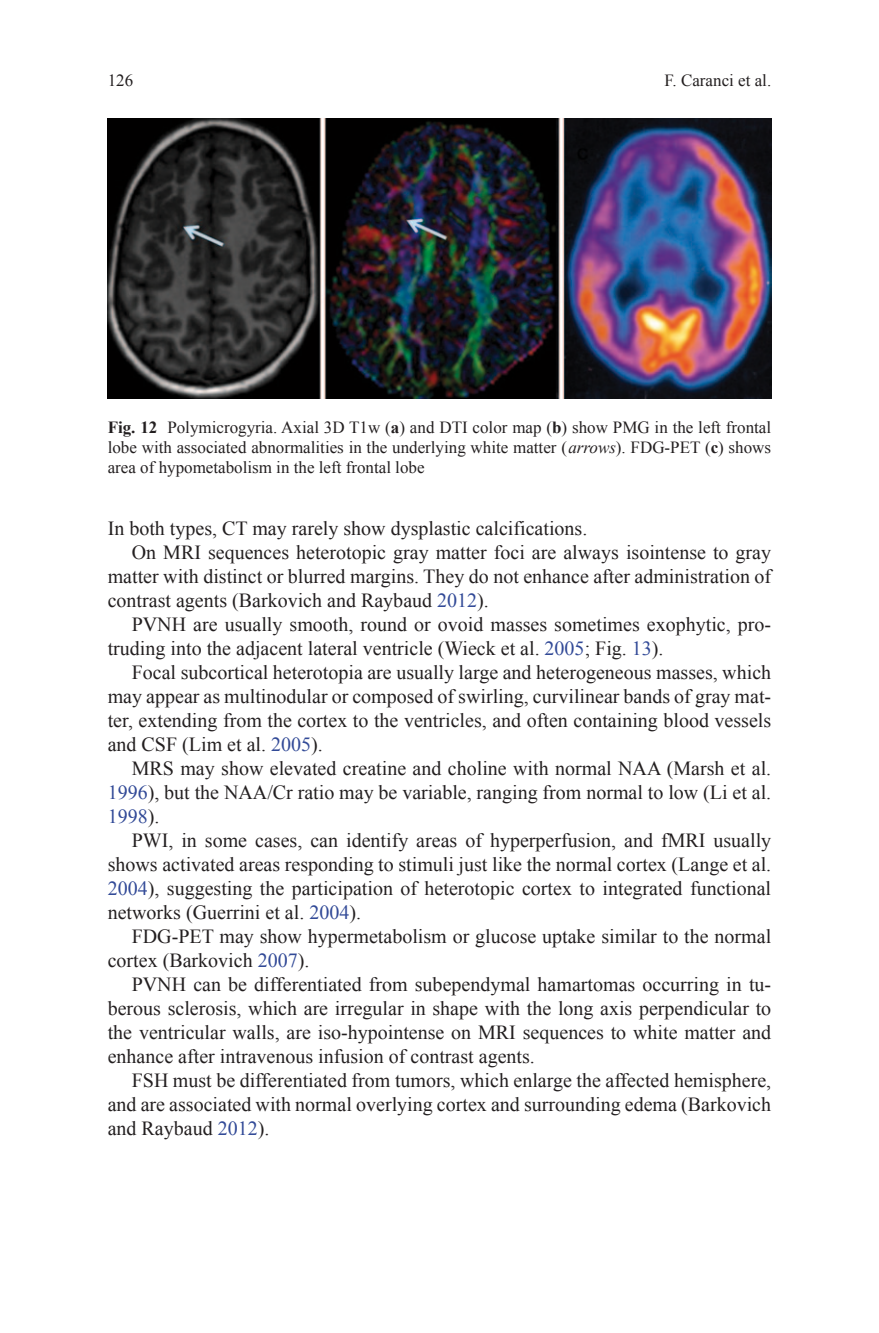
<style>
.page{position:relative;width:879px;height:1333px;background:#fff}
.page>*{position:absolute;margin:0;border:0;box-sizing:border-box;transform-origin:0 0}
.t1{font:20px "Times New Roman";color:#231f20}
.t2{font:20px "Times New Roman";color:#324a97}
.t3{font:17px/20px "Times New Roman";color:#231f20;text-align:justify}
.s1{font-weight:700}
.s2{font-style:italic}
.s3{color:#324a97}
.s4{color:#231f20}
</style>
<div class="page">
<img style="left:108px;top:118px;width:663px;height:280px">
<p class="t3" style="left:108px;top:70px;width:27px">126</p>
<p class="t3" style="left:664px;top:70px;width:108px">F. Caranci et al.</p>
<p class="t3" style="left:108px;top:417px;width:665px"><span class="s1">Fig. 12</span> Polymicrogyria. Axial 3D T1w (<span class="s1">a</span>) and DTI color map (<span class="s1">b</span>) show PMG in the left frontal lobe with associated abnormalities in the underlying white matter ( <span class="s2">arrows</span>). FDG-PET (<span class="s1">c</span>) shows area of hypometabolism in the left frontal lobe</p>
<p class="t1" style="left:108px;top:515px;width:481px">In both types, CT may rarely show dysplastic calcifications.</p>
<p class="t1" style="left:132px;top:539px;width:641px">On MRI sequences heterotopic gray matter foci are always isointense to gray</p>
<p class="t1" style="left:108px;top:563px;width:665px">matter with distinct or blurred margins. They do not enhance after administration of</p>
<p class="t1" style="left:108px;top:587px;width:382px">contrast agents (Barkovich and Raybaud <span class="s3">2012</span>).</p>
<p class="t1" style="left:132px;top:611px;width:641px">PVNH are usually smooth, round or ovoid masses sometimes exophytic, pro-</p>
<p class="t1" style="left:108px;top:635px;width:557px">truding into the adjacent lateral ventricle (Wieck et al. <span class="s3">2005</span>; Fig. <span class="s3">13</span>).</p>
<p class="t1" style="left:132px;top:659px;width:641px">Focal subcortical heterotopia are usually large and heterogeneous masses, which</p>
<p class="t1" style="left:108px;top:683px;width:665px">may appear as multinodular or composed of swirling, curvilinear bands of gray mat-</p>
<p class="t1" style="left:108px;top:707px;width:665px">ter, extending from the cortex to the ventricles, and often containing blood vessels</p>
<p class="t1" style="left:108px;top:731px;width:216px">and CSF (Lim et al. <span class="s3">2005</span>).</p>
<p class="t1" style="left:132px;top:755px;width:641px">MRS may show elevated creatine and choline with normal NAA (Marsh et al.</p>
<p class="t1" style="left:108px;top:779px;width:665px"><span class="s3">1996</span>), but the NAA/Cr ratio may be variable, ranging from normal to low (Li et al.</p>
<p class="t2" style="left:108px;top:803px;width:53px">1998<span class="s4">).</span></p>
<p class="t1" style="left:132px;top:827px;width:641px">PWI, in some cases, can identify areas of hyperperfusion, and fMRI usually</p>
<p class="t1" style="left:108px;top:851px;width:665px">shows activated areas responding to stimuli just like the normal cortex (Lange et al.</p>
<p class="t1" style="left:108px;top:875px;width:665px"><span class="s3">2004</span>), suggesting the participation of heterotopic cortex to integrated functional</p>
<p class="t1" style="left:108px;top:899px;width:255px">networks (Guerrini et al. <span class="s3">2004</span>).</p>
<p class="t1" style="left:132px;top:923px;width:641px">FDG-PET may show hypermetabolism or glucose uptake similar to the normal</p>
<p class="t1" style="left:108px;top:947px;width:203px">cortex (Barkovich <span class="s3">2007</span>).</p>
<p class="t1" style="left:132px;top:971px;width:641px">PVNH can be differentiated from subependymal hamartomas occurring in tu-</p>
<p class="t1" style="left:108px;top:995px;width:665px">berous sclerosis, which are irregular in shape with the long axis perpendicular to</p>
<p class="t1" style="left:108px;top:1019px;width:665px">the ventricular walls, are iso-hypointense on MRI sequences to white matter and</p>
<p class="t1" style="left:108px;top:1043px;width:429px">enhance after intravenous infusion of contrast agents.</p>
<p class="t1" style="left:132px;top:1067px;width:641px">FSH must be differentiated from tumors, which enlarge the affected hemisphere,</p>
<p class="t1" style="left:108px;top:1091px;width:665px">and are associated with normal overlying cortex and surrounding edema (Barkovich</p>
<p class="t1" style="left:108px;top:1115px;width:163px">and Raybaud <span class="s3">2012</span>).</p>
</div>
